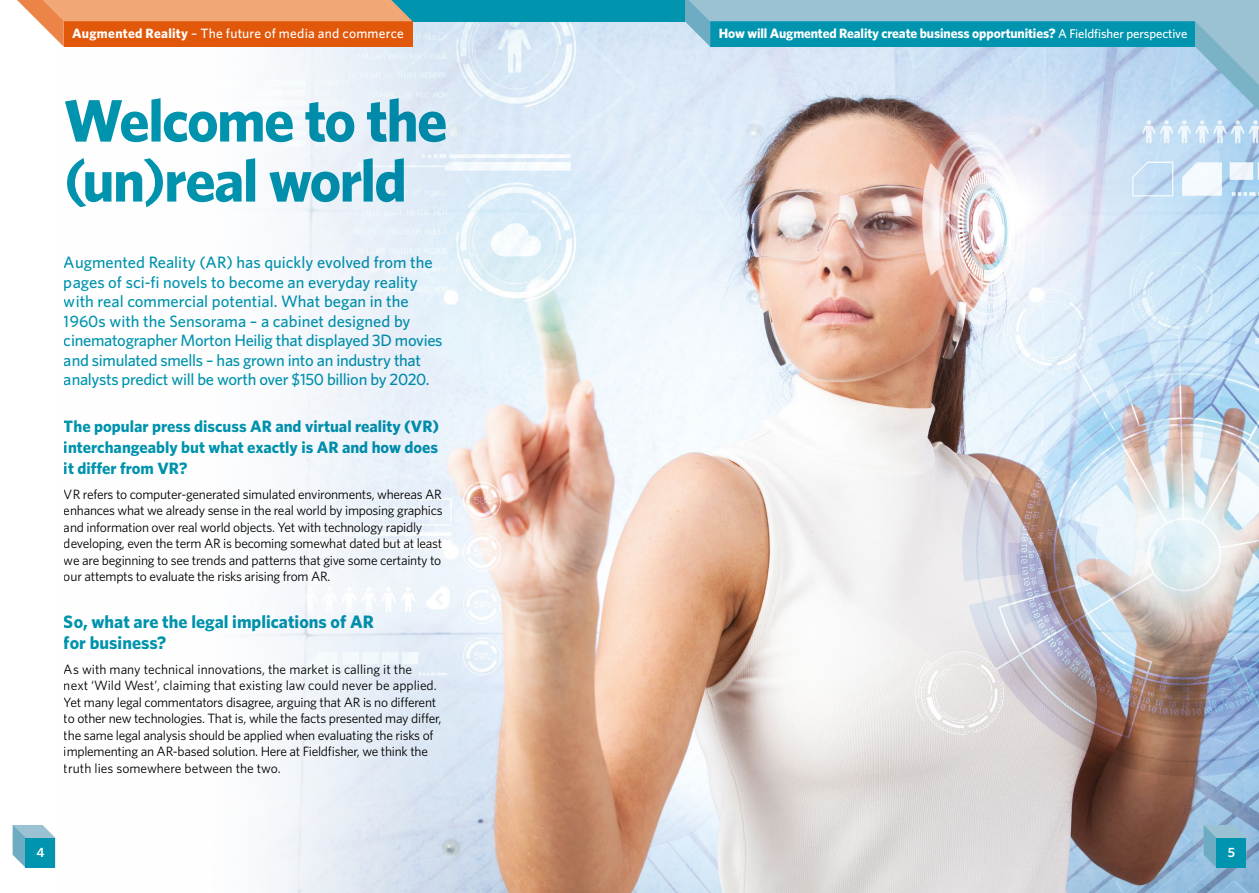
<style>
.page{position:relative;width:1259px;height:893px;background:#fff}
.page>*{position:absolute;margin:0;border:0;box-sizing:border-box;transform-origin:0 0}
.t1{font:700 60px/60px "Whitney";letter-spacing:-.03em;color:#0094ae}
.t2{font:700 18px/21px "Whitney";color:#0094ae}
.t3{font:500 16.5px/19.5px "Whitney";letter-spacing:-.015em;color:#0094ae}
.t4{font:700 16.5px/21px "Whitney";color:#0094ae;text-align:justify}
.t5{font:13.5px/16.5px "Whitney";letter-spacing:-.02em;color:#000}
.t6{font:700 13.5px "Whitney";letter-spacing:-.01em;color:#fff}
.t7{font:500 13.5px "Whitney";letter-spacing:.015em;color:#fff}
.t8{font:600 13.5px "Whitney";color:#fff}
.s1{font-weight:700}
.s2{font-weight:500;font-size:12.75px}
.s3{font-weight:600}
</style>
<div class="page">
<img style="left:241px;top:21px;width:1018px;height:872px">
<svg style="left:13px;top:825px;width:42px;height:42px"></svg>
<div style="left:26px;top:838px;width:29px;height:29px;background:#0094ae"></div>
<svg style="left:1203px;top:825px;width:43px;height:42px"></svg>
<div style="left:1216px;top:838px;width:30px;height:29px;background:#0094ae"></div>
<svg style="left:1169px;top:98px;width:90px;height:25px;background:#b0d1ed"></svg>
<svg style="left:642px;top:21px;width:30px;height:26px"></svg>
<svg style="left:672px;top:0;width:587px;height:98px;background:#8fc5d9"></svg>
<div style="left:64px;top:0;width:621px;height:21px;background:#0094ae"></div>
<svg style="left:17px;top:0;width:395px;height:47px;background:#e68448"></svg>
<p class="t7" style="left:72px;top:25px;width:333px"><span class="s1">Augmented Reality</span> – The future of media and commerce</p>
<p class="t6" style="left:719px;top:25px;width:470px">How will Augmented Reality create business opportunities? <span class="s2">A Fieldfisher perspective</span></p>
<h1 class="t1" style="left:64px;top:89px;width:385px">Welcome to the <span class="s3">(</span>un<span class="s3">)</span>real world</h1>
<p class="t3" style="left:64px;top:253px;width:380px">Augmented Reality (AR) has quickly evolved from the pages of sci-fi novels to become an everyday reality with real commercial potential. What began in the 1960s with the Sensorama – a cabinet designed by cinematographer Morton Heilig that displayed 3D movies and simulated smells – has grown into an industry that analysts predict will be worth over $150 billion by 2020.</p>
<p class="t4" style="left:64px;top:415px;width:377px">The popular press discuss AR and virtual reality (VR) interchangeably but what exactly is AR and how does it differ from VR?</p>
<p class="t5" style="left:64px;top:486px;width:380px">VR refers to computer-generated simulated environments, whereas AR enhances what we already sense in the real world by imposing graphics and information over real world objects. Yet with technology rapidly developing, even the term AR is becoming somewhat dated but at least we are beginning to see trends and patterns that give some certainty to our attempts to evaluate the risks arising from AR.</p>
<h2 class="t2" style="left:64px;top:611px;width:311px">So, what are the legal implications of AR for business?</h2>
<p class="t5" style="left:64px;top:661px;width:379px">As with many technical innovations, the market is calling it the<br>next ‘Wild West’, claiming that existing law could never be applied.<br>Yet many legal commentators disagree, arguing that AR is no different to other new technologies. That is, while the facts presented may differ, the same legal analysis should be applied when evaluating the risks of implementing an AR-based solution. Here at Fieldfisher, we think the truth lies somewhere between the two.</p>
<p class="t8" style="left:36px;top:843px;width:10px">4</p>
<p class="t8" style="left:1227px;top:843px;width:9px">5</p>
</div>
